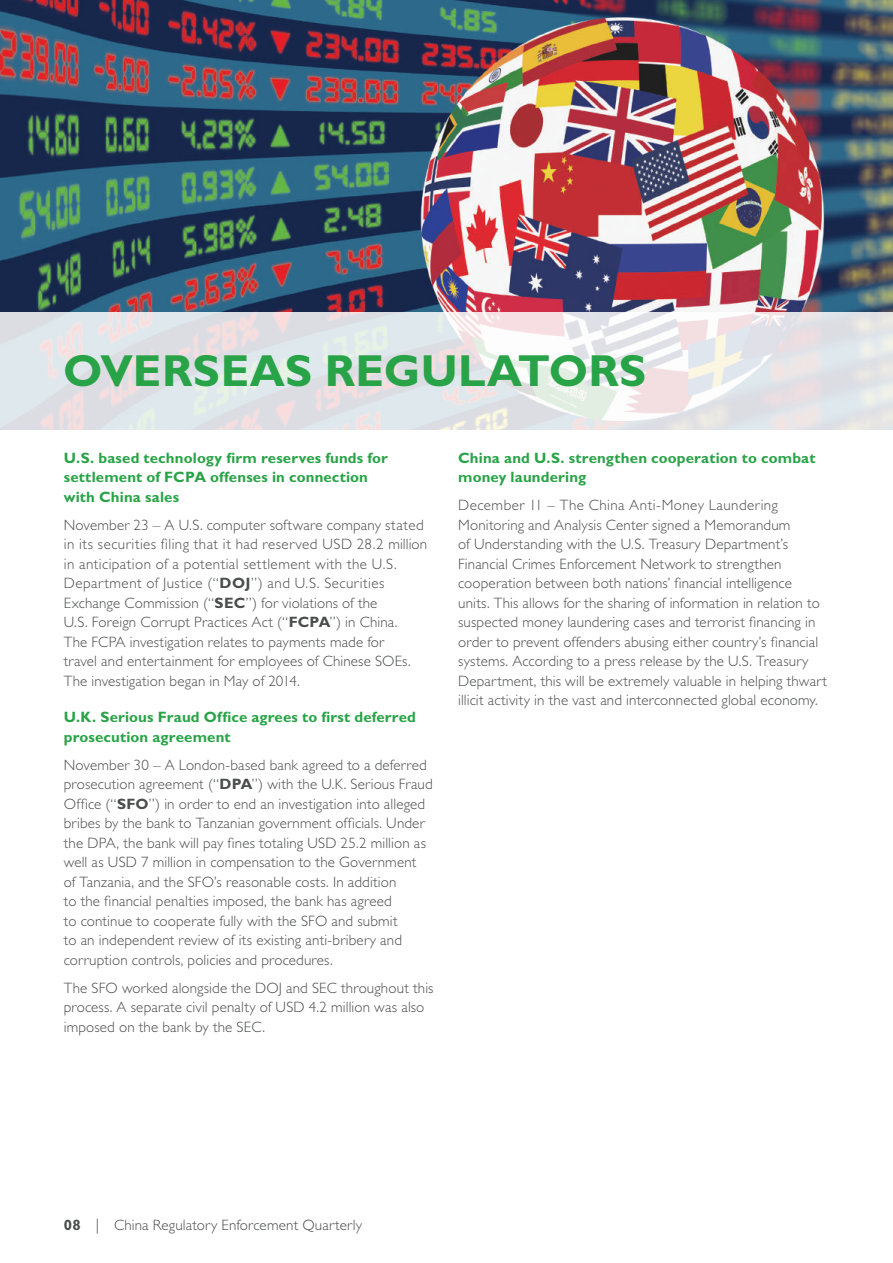
<style>
.page{position:relative;width:893px;height:1263px;background:#fff}
.page>*{position:absolute;margin:0;border:0;box-sizing:border-box;transform-origin:0 0}
.t1{font:700 45px "Gill Sans Std";letter-spacing:.005em;color:#29a347}
.t2{font:300 15px/19.5px "Gill Sans Std";letter-spacing:.01em;color:#4b4c4d}
.t3{font:700 15px/19.5px "Gill Sans Std";letter-spacing:.01em;color:#29a347}
.s1{font-weight:700}
</style>
<div class="page">
<img style="left:0;top:0;width:893px;height:312px">
<svg style="left:0;top:312px;width:893px;height:117px;background:#e5e5e8"></svg>
<h1 class="t1" style="left:63px;top:344px;width:585px">OVERSEAS REGULATORS</h1>
<p class="t3" style="left:64px;top:448px;width:326px">U.S. based technology firm reserves funds for settlement of FCPA offenses in connection with China sales</p>
<p class="t2" style="left:64px;top:515px;width:365px">November 23 – A U.S. computer software company stated in its securities filing that it had reserved USD 28.2 million in anticipation of a potential settlement with the U.S.<br>Department of Justice (“<span class="s1">DOJ</span>”) and U.S. Securities Exchange Commission (“<span class="s1">SEC</span>”) for violations of the<br>U.S. Foreign Corrupt Practices Act (“<span class="s1">FCPA</span>”) in China.<br>The FCPA investigation relates to payments made for<br>travel and entertainment for employees of Chinese SOEs.<br>The investigation began in May of 2014.</p>
<p class="t3" style="left:64px;top:707px;width:354px">U.K. Serious Fraud Office agrees to first deferred prosecution agreement</p>
<p class="t2" style="left:64px;top:755px;width:370px">November 30 – A London-based bank agreed to a deferred prosecution agreement (“<span class="s1">DPA</span>”) with the U.K. Serious Fraud Office (“<span class="s1">SFO</span>”) in order to end an investigation into alleged bribes by the bank to Tanzanian government officials. Under the DPA, the bank will pay fines totaling USD 25.2 million as well as USD 7 million in compensation to the Government<br>of Tanzania, and the SFO’s reasonable costs. In addition<br>to the financial penalties imposed, the bank has agreed<br>to continue to cooperate fully with the SFO and submit<br>to an independent review of its existing anti-bribery and corruption controls, policies and procedures.</p>
<p class="t2" style="left:64px;top:978px;width:371px">The SFO worked alongside the DOJ and SEC throughout this process. A separate civil penalty of USD 4.2 million was also imposed on the bank by the SEC.</p>
<p class="t3" style="left:458px;top:448px;width:359px">China and U.S. strengthen cooperation to combat money laundering</p>
<p class="t2" style="left:458px;top:496px;width:370px">December 11 – The China Anti-Money Laundering Monitoring and Analysis Center signed a Memorandum<br>of Understanding with the U.S. Treasury Department’s Financial Crimes Enforcement Network to strengthen cooperation between both nations’ financial intelligence<br>units. This allows for the sharing of information in relation to suspected money laundering cases and terrorist financing in order to prevent offenders abusing either country’s financial systems. According to a press release by the U.S. Treasury Department, this will be extremely valuable in helping thwart illicit activity in the vast and interconnected global economy.</p>
<p class="t2" style="left:64px;top:1215px;width:300px"><span class="s1">08</span> | China Regulatory Enforcement Quarterly</p>
</div>
